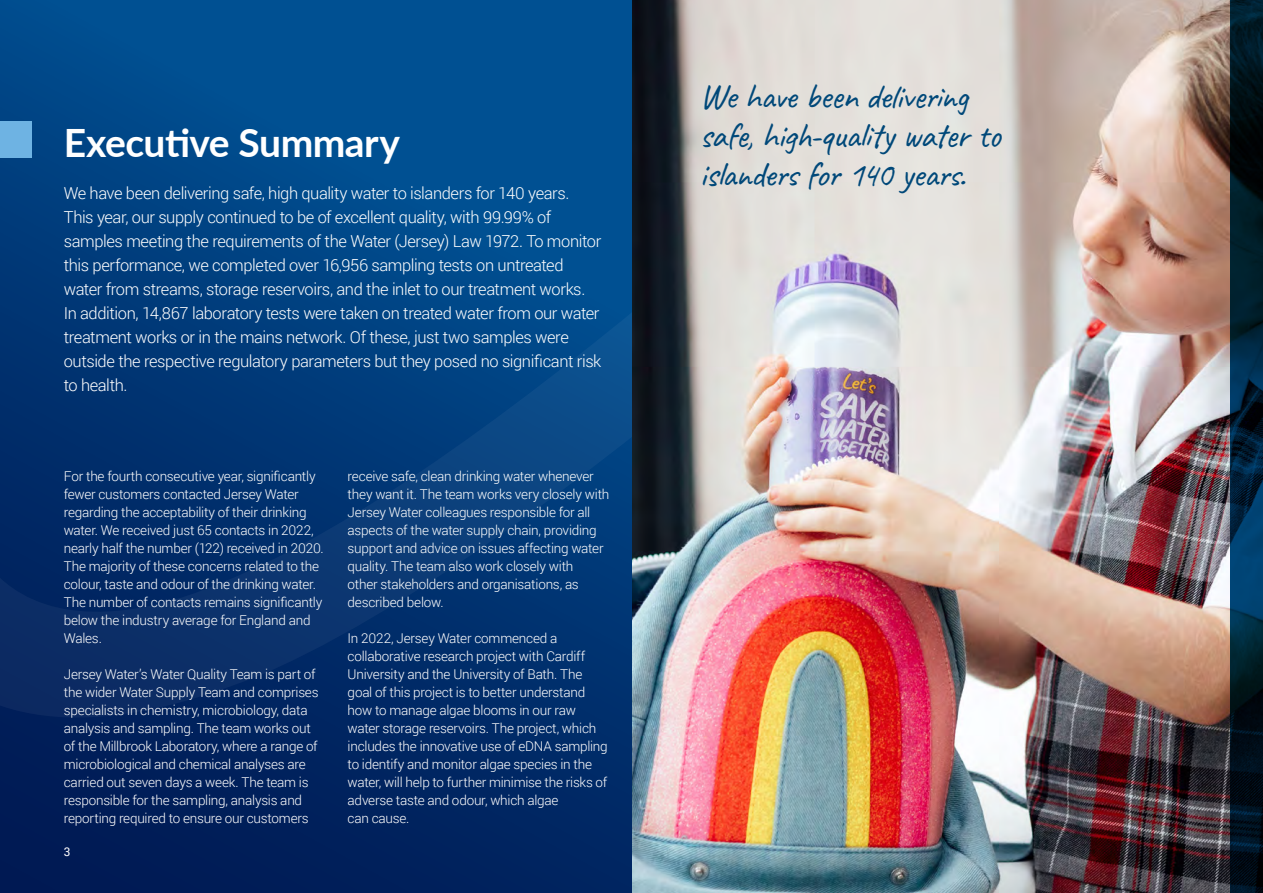
<style>
.page{position:relative;width:1263px;height:893px;background:#fff}
.page>*{position:absolute;margin:0;border:0;box-sizing:border-box;transform-origin:0 0}
.t1{font:700 39px "Lato";letter-spacing:-.015em;color:#fff}
.t2{font:36px/39px "Caveat";letter-spacing:-.025em;color:#004879}
.t3{font:300 16.5px/24px "Roboto";letter-spacing:-.025em;color:#fff}
.t4{font:300 13.5px/18px "Roboto";letter-spacing:-.015em;color:#fff}
.PULL-OUT_QUOTES{font:12px "Roboto";color:#fff}
</style>
<div class="page">
<div style="left:0;top:0;width:854px;height:893px;background:#00215c"></div>
<svg style="left:0;top:0;width:632px;height:719px"></svg>
<div style="left:0;top:121px;width:32px;height:36px;background:#6eb3e3"></div>
<img style="left:632px;top:0;width:598px;height:893px">
<svg style="left:1230px;top:0;width:33px;height:893px;background:#001d2f"></svg>
<p class="t1" style="left:64px;top:114px;width:338px">Executive Summary</p>
<p class="t3" style="left:64px;top:181px;width:539px">We have been delivering safe, high quality water to islanders for 140 years.<br>This year, our supply continued to be of excellent quality, with 99.99% of samples meeting the requirements of the Water (Jersey) Law 1972. To monitor this performance, we completed over 16,956 sampling tests on untreated water from streams, storage reservoirs, and the inlet to our treatment works.<br>In addition, 14,867 laboratory tests were taken on treated water from our water treatment works or in the mains network. Of these, just two samples were outside the respective regulatory parameters but they posed no significant risk to health.</p>
<p class="t4" style="left:64px;top:467px;width:262px">For the fourth consecutive year, significantly fewer customers contacted Jersey Water regarding the acceptability of their drinking water. We received just 65 contacts in 2022, nearly half the number (122) received in 2020.<br>The majority of these concerns related to the colour, taste and odour of the drinking water.<br>The number of contacts remains significantly below the industry average for England and Wales.</p>
<p class="t4" style="left:64px;top:665px;width:256px">Jersey Water’s Water Quality Team is part of the wider Water Supply Team and comprises</p>
<p class="t4" style="left:64px;top:701px;width:255px">specialists in chemistry, microbiology, data analysis and sampling. The team works out of the Millbrook Laboratory, where a range of microbiological and chemical analyses are carried out seven days a week. The team is responsible for the sampling, analysis and reporting required to ensure our customers</p>
<p class="PULL-OUT_QUOTES" style="left:64px;top:843px;width:8px">3</p>
<p class="t4" style="left:348px;top:467px;width:263px">receive safe, clean drinking water whenever they want it. The team works very closely with Jersey Water colleagues responsible for all aspects of the water supply chain, providing support and advice on issues affecting water quality. The team also work closely with</p>
<p class="t4" style="left:348px;top:575px;width:233px">other stakeholders and organisations, as described below.</p>
<p class="t4" style="left:348px;top:629px;width:262px">In 2022, Jersey Water commenced a collaborative research project with Cardiff University and the University of Bath. The goal of this project is to better understand how to manage algae blooms in our raw water storage reservoirs. The project, which includes the innovative use of eDNA sampling to identify and monitor algae species in the water, will help to further minimise the risks of adverse taste and odour, which algae<br>can cause.</p>
<p class="t2" style="left:699px;top:77px;width:303px">We have been delivering safe, high-quality water to islanders for 140 years.</p>
</div>
